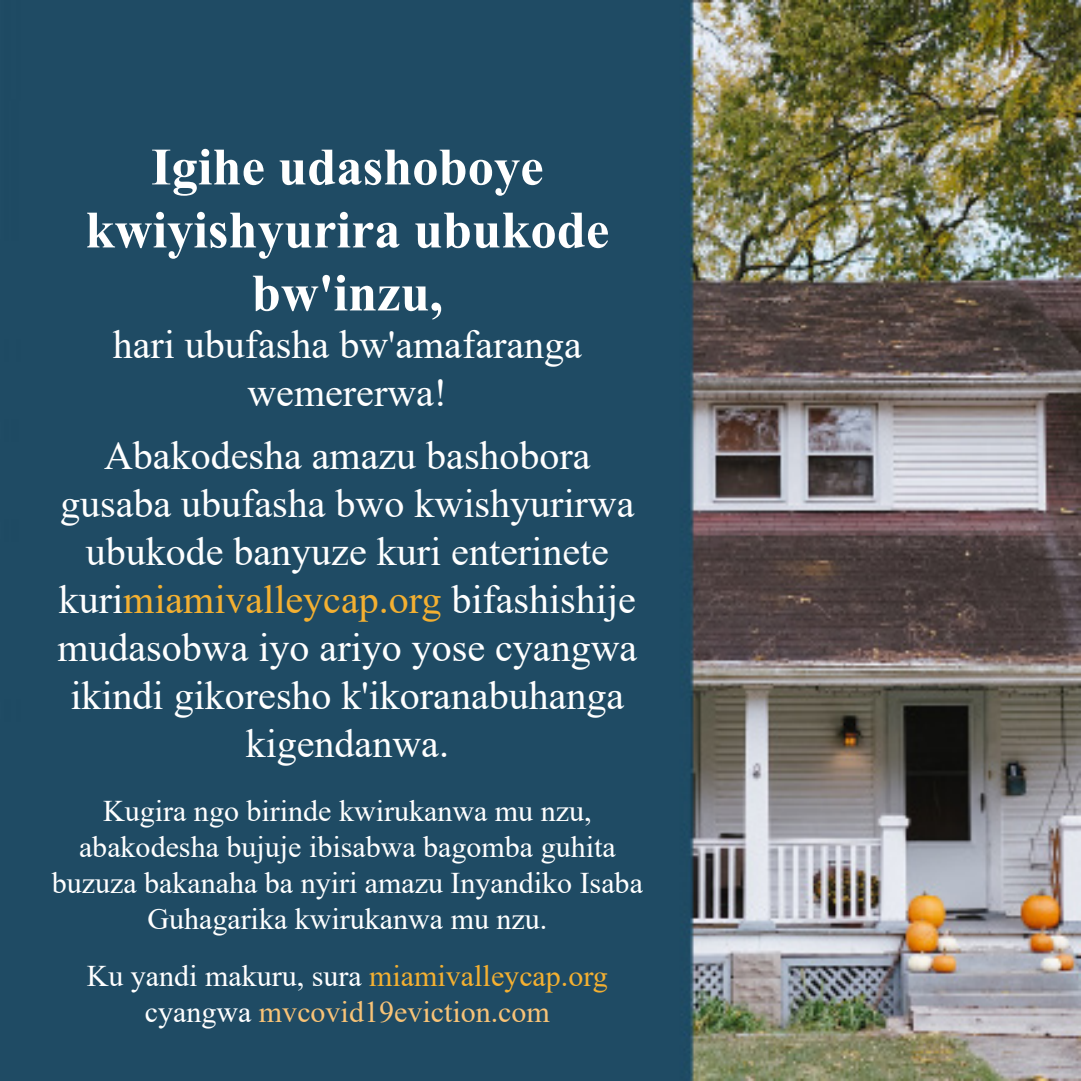
<style>
.page{position:relative;width:1081px;height:1081px;background:#fff}
.page>*{position:absolute;margin:0;border:0;box-sizing:border-box;transform-origin:0 0}
.t1{font:700 52.5px/63px "Times New Roman";color:#fff;text-align:center}
.t2{font:40px/48px "Times New Roman";color:#fff;text-align:center}
.t3{font:30px/36px "Times New Roman";color:#fff;text-align:center}
.s1{color:#f4b031}
.s2{color:#f8c377}
</style>
<div class="page">
<img style="left:0;top:0;width:1080px;height:1080px">
<div style="left:40px;top:739px;width:50px;height:140px;background:#1f4b64"></div>
<p class="t1" style="left:85px;top:134px;width:525px">Igihe udashoboye kwiyishyurira ubukode bw'inzu,</p>
<p class="t2" style="left:113px;top:320px;width:471px">hari ubufasha bw'amafaranga wemererwa!</p>
<p class="t2" style="left:57px;top:430px;width:581px">Abakodesha amazu bashobora gusaba ubufasha bwo kwishyurirwa ubukode banyuze kuri enterinete kuri<span class="s1">miamivalleycap.org</span> bifashishije mudasobwa iyo ariyo yose cyangwa ikindi gikoresho 'k ikoranabuhanga kigendanwa.</p>
<p class="t3" style="left:52px;top:792px;width:593px">Kugira ngo birinde kwirukanwa mu nzu, abakodesha bujuje ibisabwa bagomba guhita buzuza bakanaha ba nyiri amazu Inyandiko Isaba Guhagarika kwirukanwa mu nzu.</p>
<p class="t3" style="left:87px;top:957px;width:522px">Ku yandi makuru, sura <span class="s1">miamivalleycap.org </span>cyangwa <span class="s2">mvcovid19eviction.com</span></p>
</div>
